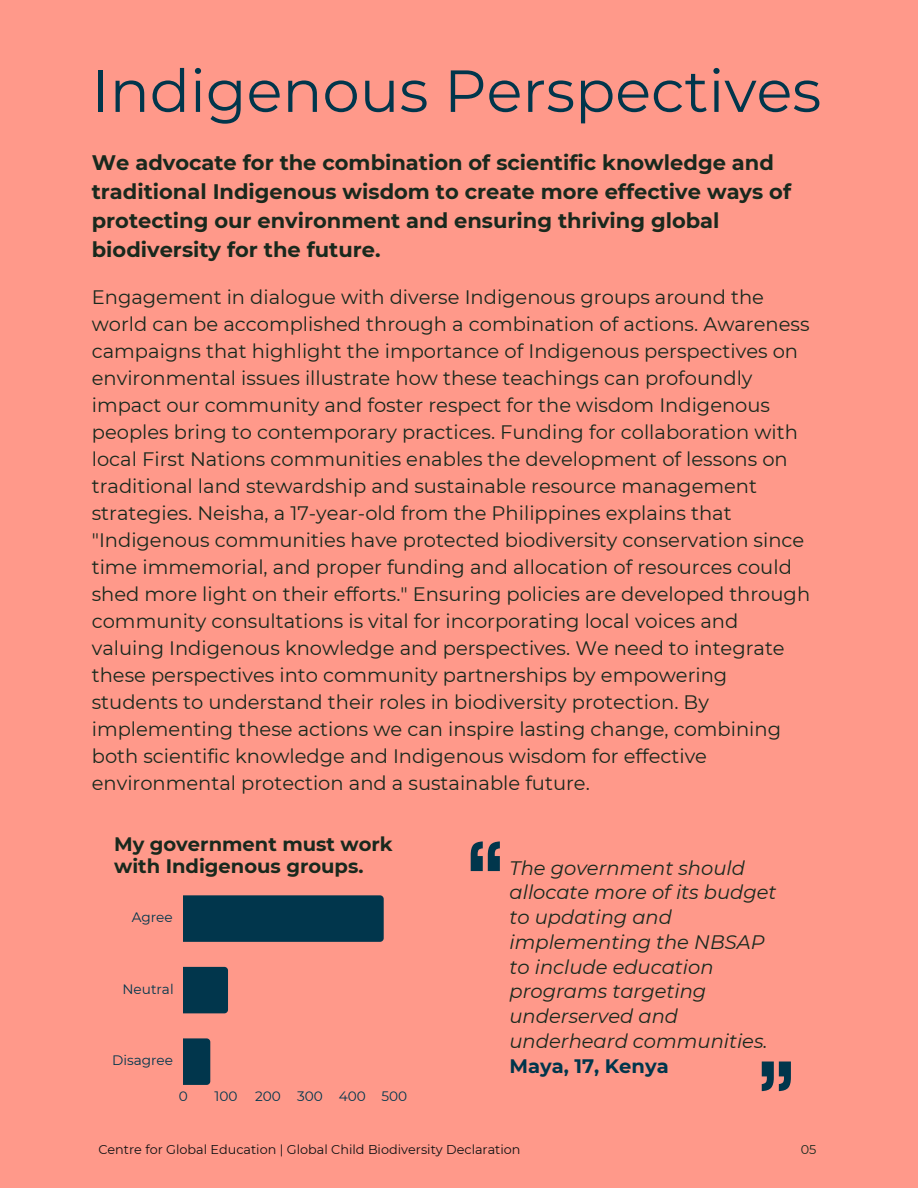
<style>
.page{position:relative;width:918px;height:1188px;background:#ff998a}
.page>*{position:absolute;margin:0;border:0;box-sizing:border-box;transform-origin:0 0}
.t1{font:105px "Aka Acid GR Compacta";color:#01364c}
.t2{font:59.25px "Montserrat";color:#01364c}
.t3{font:700 21px/29.2px "Montserrat";color:#19291d}
.t4{font:19.5px/27px "Montserrat";color:#19291d}
.t5{font:italic 19.5px/24.8px "Montserrat";color:#19291d}
.t6{font:700 19.5px/21.3px "Montserrat";color:#19291d}
.t7{font:13.65px "Montserrat";color:#01364c}
.t8{font:12.75px "Montserrat";color:#101112}
.t9{font:12.75px "Montserrat";color:#19291d}
.s1{font-weight:700;font-style:normal;color:#01364c}
</style>
<div class="page">
<div style="left:183px;top:895px;width:201px;height:47px;background:#01364c"></div>
<div style="left:183px;top:967px;width:45px;height:46px;background:#01364c"></div>
<svg style="left:183px;top:1038px;width:27px;height:47px"></svg>
<h1 class="t2" style="left:92px;top:55px;width:731px">Indigenous Perspectives</h1>
<h2 class="t3" style="left:92px;top:148px;width:701px">We advocate for the combination of scientific knowledge and traditional Indigenous wisdom to create more effective ways of protecting our environment and ensuring thriving global biodiversity for the future.</h2>
<h2 class="t4" style="left:92px;top:284px;width:720px">Engagement in dialogue with diverse Indigenous groups around the world can be accomplished through a combination of actions. Awareness campaigns that highlight the importance of Indigenous perspectives on environmental issues illustrate how these teachings can profoundly impact our community and foster respect for the wisdom Indigenous peoples bring to contemporary practices. Funding for collaboration with local First Nations communities enables the development of lessons on traditional land stewardship and sustainable resource management strategies. Neisha, a 17-year-old from the Philippines explains that "Indigenous communities have protected biodiversity conservation since time immemorial, and proper funding and allocation of resources could shed more light on their efforts." Ensuring policies are developed through community consultations is vital for incorporating local voices and valuing Indigenous knowledge and perspectives. We need to integrate these perspectives into community partnerships by empowering students to understand their roles in biodiversity protection. By implementing these actions we can inspire lasting change, combining both scientific knowledge and Indigenous wisdom for effective environmental protection and a sustainable future.</h2>
<p class="t6" style="left:114px;top:834px;width:280px">My government must work with Indigenous groups.</p>
<p class="t7" style="left:132px;top:909px;width:42px">Agree</p>
<p class="t7" style="left:123px;top:981px;width:53px">Neutral</p>
<p class="t7" style="left:112px;top:1052px;width:62px">Disagree</p>
<p class="t7" style="left:179px;top:1088px;width:11px">0</p>
<p class="t7" style="left:214px;top:1088px;width:24px">100</p>
<p class="t7" style="left:255px;top:1088px;width:154px">200 300 400 500</p>
<p class="t1" style="left:467px;top:844px;width:39px">“</p>
<h3 class="t5" style="left:510px;top:855px;width:268px">The government should allocate more of its budget to updating and implementing the NBSAP to include education programs targeting underserved and underheard communities.<br><span class="s1">Maya, 17, Kenya</span></h3>
<p class="t1" style="left:758px;top:1064px;width:39px">”</p>
<p class="t8" style="left:98px;top:1141px;width:424px">Centre for Global Education | Global Child Biodiversity Declaration</p>
<h3 class="t9" style="left:801px;top:1141px;width:17px">05</h3>
</div>
